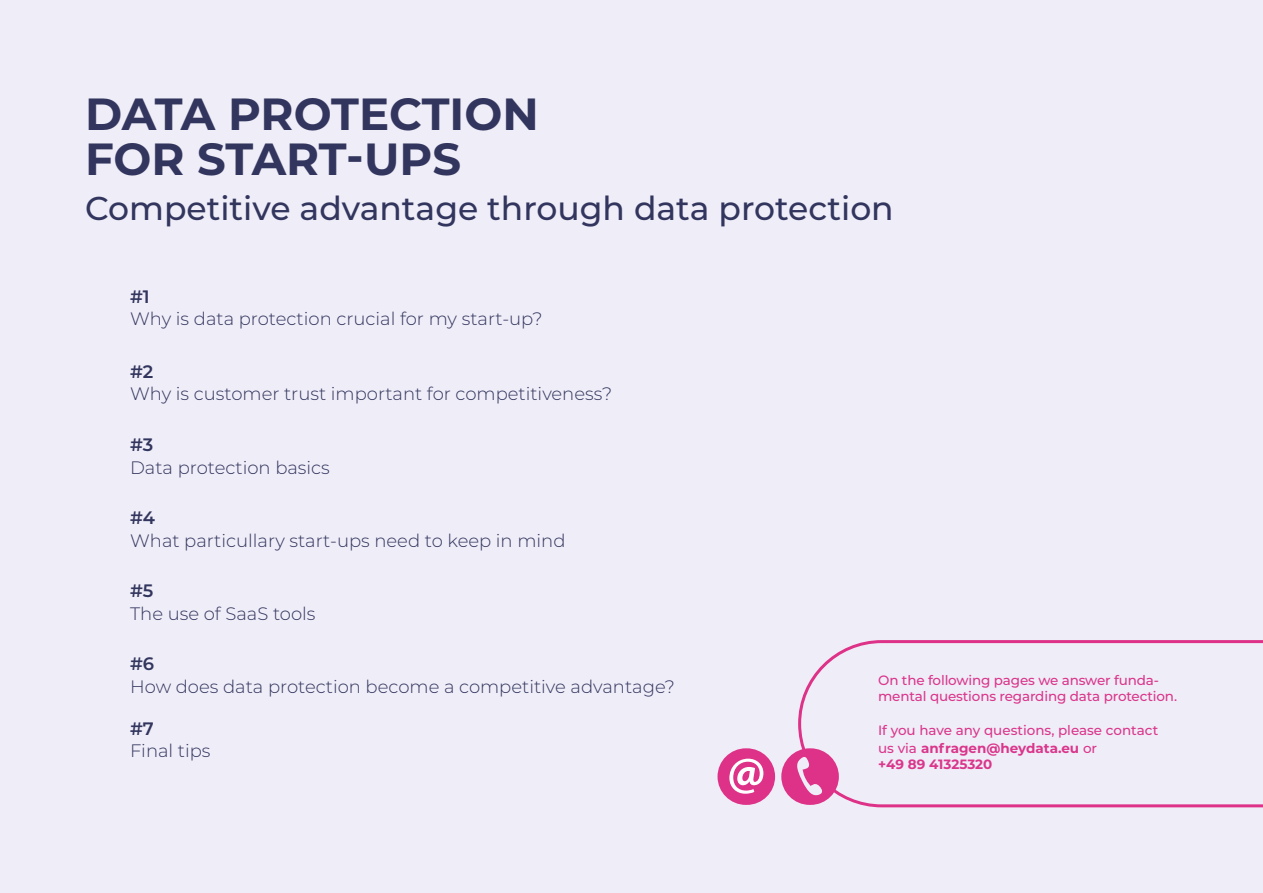
<style>
.page{position:relative;width:1263px;height:893px;background:#efedf8}
.page>*{position:absolute;margin:0;border:0;box-sizing:border-box;transform-origin:0 0}
.t1{font:700 50.25px "Myriad Pro";color:#fff}
.t2{font:700 45px/45px "Montserrat";letter-spacing:-.005em;color:#32355d}
.t3{font:500 33px "Montserrat";color:#32355d}
.t4{font:300 18px "Montserrat";color:#32355d}
.t5{font:600 18px "Montserrat";color:#32355d}
.t6{font:500 13.5px/16.2px "Montserrat";letter-spacing:-.01em;color:#da368b}
.t7{font:700 13.5px "Montserrat";letter-spacing:-.005em;color:#da368b}
.s1{font-weight:700}
</style>
<div class="page">
<svg style="left:798px;top:640px;width:465px;height:167px"></svg>
<div style="left:781px;top:748px;width:58px;height:57px;background:#dd3287;border-radius:28px"></div>
<div style="left:717px;top:748px;width:58px;height:57px;background:#dd3287;border-radius:28px"></div>
<svg style="left:797px;top:757px;width:25px;height:39px"></svg>
<h2 class="t2" style="left:85px;top:89px;width:455px">DATA PROTECTION<br>FOR START-UPS</h2>
<h3 class="t3" style="left:85px;top:185px;width:810px">Competitive advantage through data protection</h3>
<p class="t5" style="left:130px;top:283px;width:21px">#1</p>
<p class="t4" style="left:130px;top:306px;width:414px">Why is data protection crucial for my start-up?</p>
<p class="t5" style="left:130px;top:358px;width:25px">#2</p>
<p class="t4" style="left:130px;top:381px;width:483px">Why is customer trust important for competitiveness?</p>
<p class="t5" style="left:130px;top:432px;width:25px">#3</p>
<p class="t4" style="left:130px;top:455px;width:201px">Data protection basics</p>
<p class="t5" style="left:130px;top:505px;width:27px">#4</p>
<p class="t4" style="left:130px;top:528px;width:437px">What particullary start-ups need to keep in mind</p>
<p class="t5" style="left:130px;top:578px;width:25px">#5</p>
<p class="t4" style="left:130px;top:601px;width:187px">The use of SaaS tools</p>
<p class="t5" style="left:130px;top:651px;width:26px">#6</p>
<p class="t4" style="left:130px;top:674px;width:546px">How does data protection become a competitive advantage?</p>
<p class="t5" style="left:130px;top:716px;width:25px">#7</p>
<p class="t4" style="left:130px;top:739px;width:82px">Final tips</p>
<h1 class="t1" style="left:727px;top:743px;width:40px">@</h1>
<p class="t6" style="left:878px;top:671px;width:300px">On the following pages we answer funda&shy;mental questions regarding data protection.</p>
<p class="t6" style="left:878px;top:721px;width:282px;line-height:18px">If you have any questions, please contact us via <span class="s1">anfragen@heydata.eu</span> or</p>
<p class="t7" style="left:878px;top:755px;width:116px">+49 89 41325320</p>
</div>
